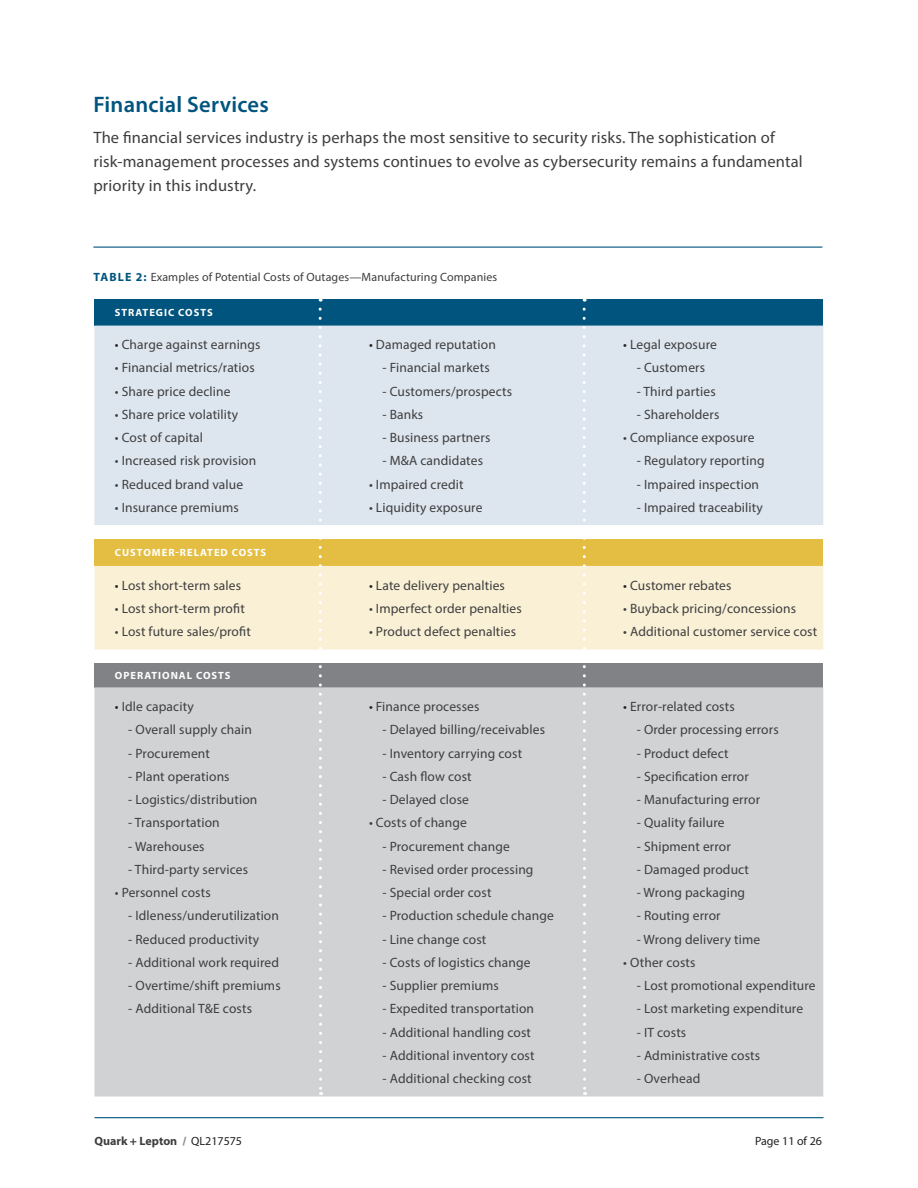
<style>
.page{position:relative;width:918px;height:1188px;background:#fff}
.page>*{position:absolute;margin:0;border:0;box-sizing:border-box;transform-origin:0 0}
.t1{font:600 22.5px "Myriad Pro";letter-spacing:.01em;color:#00547e}
.t2{font:16.5px/24px "Myriad Pro";letter-spacing:.01em;color:#3e3e3f}
.t3{font:13.5px "Myriad Pro";letter-spacing:.01em;color:#3e3e3f}
.t4{font:12px "Myriad Pro";letter-spacing:.01em;color:#3e3e3f}
.t5{font:700 12px "Myriad Pro";color:#3e3e3f}
.t6{font:12px "Myriad Pro";color:#231f20}
.t7{font:700 10.5px "Myriad Pro";letter-spacing:.095em;color:#fff}
.s1{font-weight:700;color:#00547e}
.s2{color:#231f20}
.s3{font-weight:900;color:#8b8d90}
.s4{font-weight:400;color:#231f20}
</style>
<div class="page">
<hr style="left:94px;top:1117px;width:730px;height:1px;background:#00547e">
<div style="left:94px;top:299px;width:729px;height:27px;background:#00547e"></div>
<div style="left:94px;top:326px;width:729px;height:199px;background:#dde5ee"></div>
<div style="left:94px;top:539px;width:729px;height:27px;background:#e4be43"></div>
<div style="left:94px;top:566px;width:729px;height:84px;background:#f9f0d5"></div>
<div style="left:94px;top:663px;width:729px;height:24px;background:#808285"></div>
<div style="left:94px;top:687px;width:729px;height:409px;background:#d1d2d4"></div>
<hr style="left:93px;top:247px;width:729px;height:1px;background:#00547e">
<svg style="left:583px;top:309px;width:3px;height:786px"></svg>
<svg style="left:319px;top:309px;width:3px;height:786px"></svg>
<h1 class="t1" style="left:93px;top:90px;width:177px">Financial Services</h1>
<p class="t2" style="left:93px;top:125px;width:711px">The financial services industry is perhaps the most sensitive to security risks. The sophistication of risk-management processes and systems continues to evolve as cybersecurity remains a fundamental priority in this industry.</p>
<p class="t4" style="left:94px;top:270px;width:405px"><span class="s1">TABLE 2:</span> Examples of Potential Costs of Outages—Manufacturing Companies</p>
<p class="t7" style="left:115px;top:306px;width:99px">STRATEGIC COSTS</p>
<p class="t3" style="left:115px;top:336px;width:147px"><span class="s2">•</span> Charge against earnings</p>
<p class="t3" style="left:115px;top:360px;width:142px">• Financial metrics/ratios</p>
<p class="t3" style="left:115px;top:383px;width:117px">• Share price decline</p>
<p class="t3" style="left:115px;top:406px;width:125px">• Share price volatility</p>
<p class="t3" style="left:115px;top:429px;width:90px">• Cost of capital</p>
<p class="t3" style="left:115px;top:453px;width:143px">• Increased risk provision</p>
<p class="t3" style="left:115px;top:476px;width:130px">• Reduced brand value</p>
<p class="t3" style="left:115px;top:499px;width:125px">• Insurance premiums</p>
<p class="t7" style="left:115px;top:546px;width:153px">CUSTOMER-RELATED COSTS</p>
<p class="t3" style="left:115px;top:577px;width:128px"><span class="s2">•</span> Lost short-term sales</p>
<p class="t3" style="left:115px;top:600px;width:132px">• Lost short-term profit</p>
<p class="t3" style="left:115px;top:623px;width:138px">• Lost future sales/profit</p>
<p class="t7" style="left:115px;top:669px;width:117px">OPERATIONAL COSTS</p>
<p class="t3" style="left:115px;top:698px;width:81px"><span class="s2">•</span> Idle capacity</p>
<p class="t3" style="left:128px;top:721px;width:125px">- Overall supply chain</p>
<p class="t3" style="left:128px;top:745px;width:83px">- Procurement</p>
<p class="t3" style="left:128px;top:768px;width:103px">- Plant operations</p>
<p class="t3" style="left:128px;top:791px;width:131px">- Logistics/distribution</p>
<p class="t3" style="left:128px;top:814px;width:93px">- Transportation</p>
<p class="t3" style="left:128px;top:838px;width:78px">- Warehouses</p>
<p class="t3" style="left:128px;top:861px;width:121px">- Third-party services</p>
<p class="t3" style="left:115px;top:884px;width:97px">• Personnel costs</p>
<p class="t3" style="left:128px;top:907px;width:152px">- Idleness/underutilization</p>
<p class="t3" style="left:128px;top:931px;width:133px">- Reduced productivity</p>
<p class="t3" style="left:128px;top:954px;width:152px">- Additional work required</p>
<p class="t3" style="left:128px;top:977px;width:154px">- Overtime/shift premiums</p>
<p class="t3" style="left:128px;top:1000px;width:125px">- Additional T&amp;E costs</p>
<p class="t3" style="left:369px;top:336px;width:128px"><span class="s2">•</span> Damaged reputation</p>
<p class="t3" style="left:382px;top:360px;width:109px">- Financial markets</p>
<p class="t3" style="left:382px;top:383px;width:131px">- Customers/prospects</p>
<p class="t3" style="left:382px;top:406px;width:42px">- Banks</p>
<p class="t3" style="left:382px;top:429px;width:109px">- Business partners</p>
<p class="t3" style="left:382px;top:453px;width:102px">- M&amp;A candidates</p>
<p class="t3" style="left:369px;top:476px;width:96px">• Impaired credit</p>
<p class="t3" style="left:369px;top:499px;width:115px">• Liquidity exposure</p>
<p class="t3" style="left:369px;top:577px;width:137px"><span class="s2">•</span> Late delivery penalties</p>
<p class="t3" style="left:369px;top:600px;width:154px">• Imperfect order penalties</p>
<p class="t3" style="left:369px;top:623px;width:149px">• Product defect penalties</p>
<p class="t3" style="left:369px;top:698px;width:112px"><span class="s2">•</span> Finance processes</p>
<p class="t3" style="left:382px;top:721px;width:164px">- Delayed billing/receivables</p>
<p class="t3" style="left:382px;top:745px;width:141px">- Inventory carrying cost</p>
<p class="t3" style="left:382px;top:768px;width:91px">- Cash flow cost</p>
<p class="t3" style="left:382px;top:791px;width:88px">- Delayed close</p>
<p class="t3" style="left:369px;top:814px;width:100px">• Costs of change</p>
<p class="t3" style="left:382px;top:838px;width:129px">- Procurement change</p>
<p class="t3" style="left:382px;top:861px;width:153px">- Revised order processing</p>
<p class="t3" style="left:382px;top:884px;width:110px">- Special order cost</p>
<p class="t3" style="left:382px;top:907px;width:173px">- Production schedule change</p>
<p class="t3" style="left:382px;top:931px;width:105px">- Line change cost</p>
<p class="t3" style="left:382px;top:954px;width:150px">- Costs of logistics change</p>
<p class="t3" style="left:382px;top:977px;width:118px">- Supplier premiums</p>
<p class="t3" style="left:382px;top:1000px;width:153px">- Expedited transportation</p>
<p class="t3" style="left:382px;top:1024px;width:150px">- Additional handling cost</p>
<p class="t3" style="left:382px;top:1047px;width:154px">- Additional inventory cost</p>
<p class="t3" style="left:382px;top:1070px;width:151px">- Additional checking cost</p>
<p class="t3" style="left:623px;top:336px;width:95px"><span class="s2">•</span> Legal exposure</p>
<p class="t3" style="left:637px;top:360px;width:70px">- Customers</p>
<p class="t3" style="left:637px;top:383px;width:81px">- Third parties</p>
<p class="t3" style="left:637px;top:406px;width:84px">- Shareholders</p>
<p class="t3" style="left:623px;top:429px;width:133px">• Compliance exposure</p>
<p class="t3" style="left:637px;top:453px;width:129px">- Regulatory reporting</p>
<p class="t3" style="left:637px;top:476px;width:124px">- Impaired inspection</p>
<p class="t3" style="left:637px;top:499px;width:128px">- Impaired traceability</p>
<p class="t3" style="left:623px;top:577px;width:110px"><span class="s2">•</span> Customer rebates</p>
<p class="t3" style="left:623px;top:600px;width:174px">• Buyback pricing/concessions</p>
<p class="t3" style="left:623px;top:623px;width:195px">• Additional customer service cost</p>
<p class="t3" style="left:623px;top:698px;width:113px"><span class="s2">•</span> Error-related costs</p>
<p class="t3" style="left:637px;top:721px;width:144px">- Order processing errors</p>
<p class="t3" style="left:637px;top:745px;width:93px">- Product defect</p>
<p class="t3" style="left:637px;top:768px;width:114px">- Specification error</p>
<p class="t3" style="left:637px;top:791px;width:125px">- Manufacturing error</p>
<p class="t3" style="left:637px;top:814px;width:89px">- Quality failure</p>
<p class="t3" style="left:637px;top:838px;width:96px">- Shipment error</p>
<p class="t3" style="left:637px;top:861px;width:114px">- Damaged product</p>
<p class="t3" style="left:637px;top:884px;width:110px">- Wrong packaging</p>
<p class="t3" style="left:637px;top:907px;width:85px">- Routing error</p>
<p class="t3" style="left:637px;top:931px;width:125px">- Wrong delivery time</p>
<p class="t3" style="left:623px;top:954px;width:74px">• Other costs</p>
<p class="t3" style="left:637px;top:977px;width:180px">- Lost promotional expenditure</p>
<p class="t3" style="left:637px;top:1000px;width:168px">- Lost marketing expenditure</p>
<p class="t3" style="left:637px;top:1024px;width:51px">- IT costs</p>
<p class="t3" style="left:637px;top:1047px;width:125px">- Administrative costs</p>
<p class="t3" style="left:637px;top:1070px;width:65px">- Overhead</p>
<p class="t5" style="left:94px;top:1133px;width:149px">Quark + Lepton <span class="s3">/</span> <span class="s4">QL217575</span></p>
<p class="t6" style="left:755px;top:1134px;width:68px">Page 11 of 26</p>
</div>
